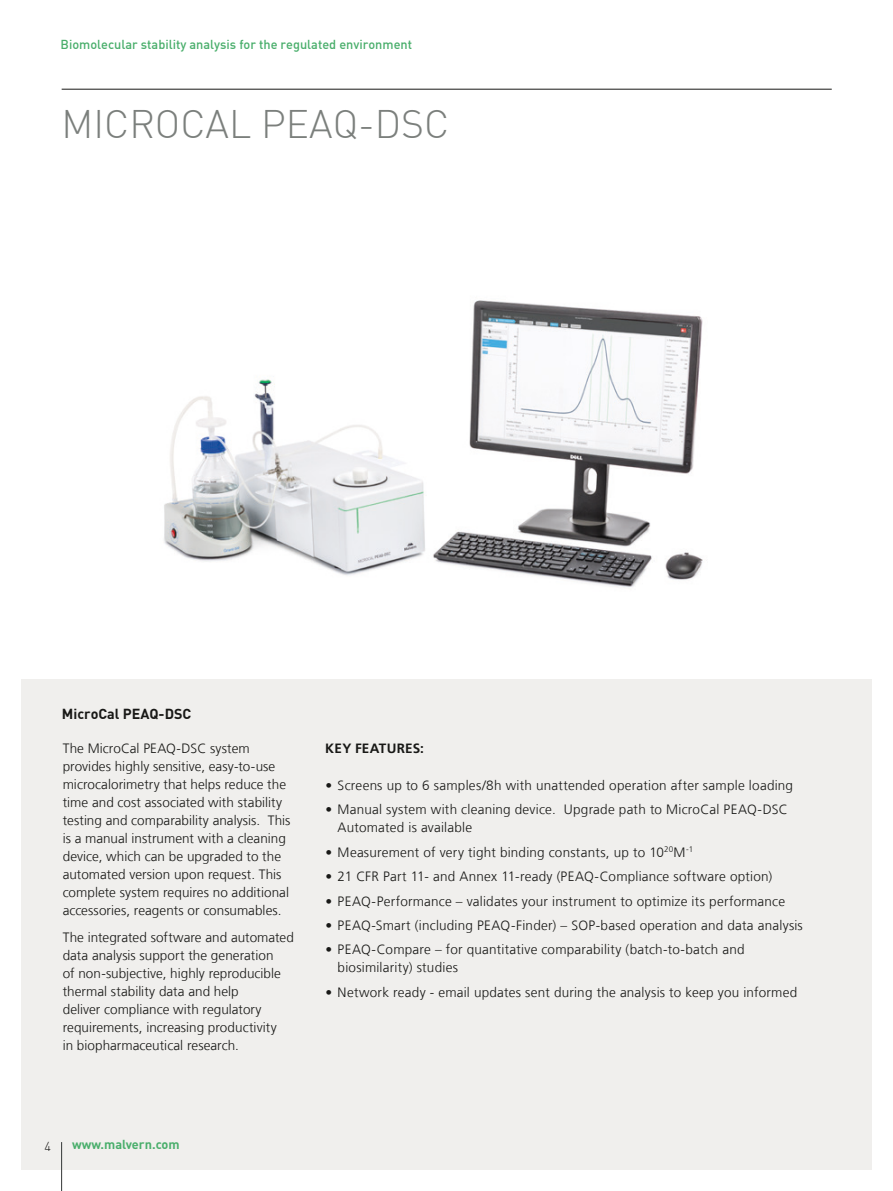
<style>
.page{position:relative;width:893px;height:1191px;background:#fff}
.page>*{position:absolute;margin:0;border:0;box-sizing:border-box;transform-origin:0 0}
.t1{font:300 39px "DIN";color:#7b7f7c}
.t2{font:700 14.25px "DIN";color:#181816}
.t3{font:300 13.5px/18px "Frutiger LT Com";letter-spacing:.01em;color:#181816}
.t4{font:700 13.5px "Frutiger LT Com";letter-spacing:.015em;color:#181816}
.t5{font:12.75px "DIN Medium";color:#49ae6b}
.t6{font:700 12.75px "DIN";color:#49ae6b}
.t7{font:300 12.75px "DIN";color:#181816}
</style>
<div class="page">
<div style="left:21px;top:679px;width:851px;height:490px;background:#f0efed"></div>
<img style="left:164px;top:300px;width:539px;height:288px">
<hr style="left:61px;top:1142px;width:1px;height:49px;background:#333737">
<hr style="left:62px;top:89px;width:770px;height:1px;background:#181816">
<p class="t5" style="left:61px;top:36px;width:353px">Biomolecular stability analysis for the regulated environment</p>
<h1 class="t1" style="left:62px;top:100px;width:389px">MICROCAL PEAQ-DSC</h1>
<p class="t2" style="left:62px;top:704px;width:131px">MicroCal PEAQ-DSC</p>
<p class="t3" style="left:63px;top:739px;width:229px">The MicroCal PEAQ-DSC system provides highly sensitive, easy-to-use microcalorimetry that helps reduce the time and cost associated with stability testing and comparability analysis. This is a manual instrument with a cleaning device, which can be upgraded to the automated version upon request. This complete system requires no additional accessories, reagents or consumables.</p>
<p class="t3" style="left:63px;top:928px;width:233px">The integrated software and automated data analysis support the generation<br>of non-subjective, highly reproducible thermal stability data and help<br>deliver compliance with regulatory requirements, increasing productivity<br>in biopharmaceutical research.</p>
<p class="t4" style="left:325px;top:740px;width:100px">KEY FEATURES:</p>
<p class="t3" style="left:326px;top:776px;width:469px">• Screens up to 6 samples/8h with unattended operation after sample loading</p>
<p class="t3" style="left:338px;top:800px;width:452px;text-indent:-12px">• Manual system with cleaning device. Upgrade path to MicroCal PEAQ-DSC<br>Automated is available</p>
<p class="t3" style="left:326px;top:843px;width:369px">• Measurement of very tight binding constants, up to 10<sup>20</sup>M<sup>-1</sup></p>
<p class="t3" style="left:326px;top:867px;width:448px">• 21 CFR Part 11- and Annex 11-ready (PEAQ-Compliance software option)</p>
<p class="t3" style="left:326px;top:892px;width:461px">• PEAQ-Performance – validates your instrument to optimize its performance</p>
<p class="t3" style="left:326px;top:916px;width:479px">• PEAQ-Smart (including PEAQ-Finder) – SOP-based operation and data analysis</p>
<p class="t3" style="left:338px;top:940px;width:409px;text-indent:-12px">• PEAQ-Compare – for quantitative comparability (batch-to-batch and biosimilarity) studies</p>
<p class="t3" style="left:326px;top:983px;width:473px">• Network ready - email updates sent during the analysis to keep you informed</p>
<p class="t7" style="left:44px;top:1138px;width:8px">4</p>
<p class="t6" style="left:72px;top:1135px;width:109px">www.malvern.com</p>
</div>
